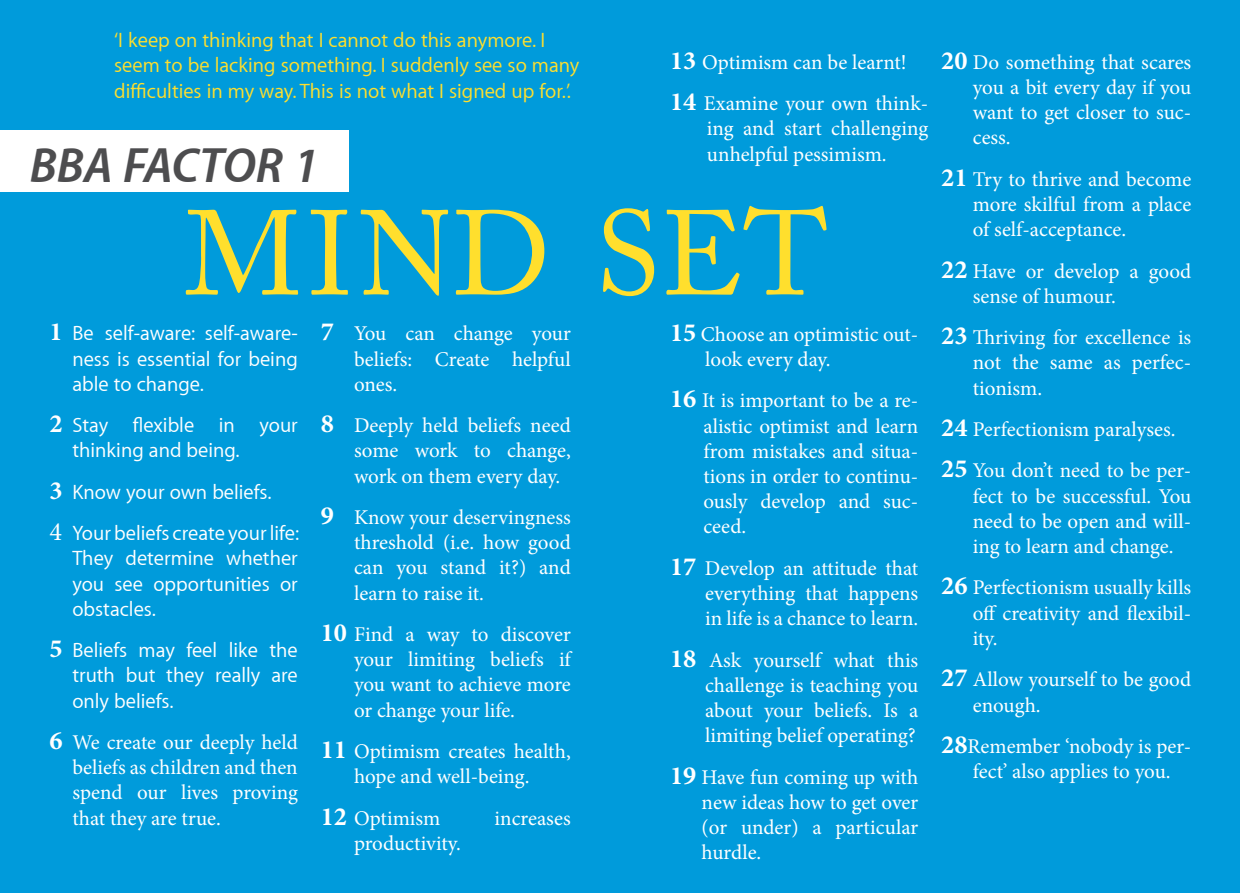
<style>
.page{position:relative;width:1241px;height:893px;background:#fff}
.page>*{position:absolute;margin:0;border:0;box-sizing:border-box;transform-origin:0 0}
.t1{font:119px "Adobe Caslon SCPFL";letter-spacing:.06em;color:#ffdf2d}
.t2{font:italic 700 49px "Myriad Apple";color:#4d4d4f}
.t3{font:21px/25.2px "Minion Pro";color:#fff;text-align:justify}
.t4{font:21px/25.2px "Myriad Apple Text";color:#fff;text-align:justify}
.t5{font:21px/25.2px "Myriad Apple Text";color:#ffdf2d}
.s1{font-weight:700;font-size:26.25px}
.s2{font-family:"Minion Pro";font-weight:700;font-size:26.25px}
.s3{font-family:"Minion Pro";font-size:26.25px}
</style>
<div class="page">
<div style="left:0;top:0;width:1239px;height:893px;background:#009bdb"></div>
<div style="left:0;top:130px;width:348px;height:61px;background:#fff"></div>
<p class="t5" style="left:114px;top:28px;width:467px">‘I keep on thinking that I cannot do this anymore. I seem to be lacking something. I suddenly see so many difficulties in my way. This is not what I signed up for.’.</p>
<h2 class="t2" style="left:30px;top:140px;width:290px">BBA FACTOR 1</h2>
<p class="t3" style="left:670px;top:41px;width:259px;line-height:41.5px"><span class="s1">13</span> Optimism can be learnt!<br><span class="s1">14</span> Examine your own think-</p>
<p class="t3" style="left:706px;top:116px;width:223px">ing and start challenging unhelpful pessimism.</p>
<h1 class="t1" style="left:185px;top:184px;width:642px">MIND SET</h1>
<p class="t4" style="left:72px;top:322px;width:227px;text-indent:-23px"><span class="s2">1</span> Be self-aware: self-aware&shy;ness is essential for being able to change.</p>
<p class="t4" style="left:72px;top:413px;width:227px;text-indent:-23px"><span class="s2">2</span> Stay flexible in your thinking and being.</p>
<p class="t4" style="left:50px;top:472px;width:251px;line-height:41.5px"><span class="s2">3</span> Know your own beliefs.<br><span class="s3">4</span> Your beliefs create your life:</p>
<p class="t4" style="left:72px;top:547px;width:227px">They determine whether you see opportunities or obstacles.</p>
<p class="t4" style="left:72px;top:639px;width:227px;text-indent:-23px"><span class="s2">5</span> Beliefs may feel like the truth but they really are only beliefs.</p>
<p class="t3" style="left:72px;top:730px;width:227px;text-indent:-23px"><span class="s1">6</span> We create our deeply held beliefs as children and then spend our lives proving that they are true.</p>
<p class="t3" style="left:354px;top:321px;width:218px;text-indent:-33px"><span class="s1">7</span> You can change your beliefs: Create helpful ones.</p>
<p class="t3" style="left:354px;top:413px;width:218px;text-indent:-33px"><span class="s1">8</span> Deeply held beliefs need some work to change, work on them every day.</p>
<p class="t3" style="left:354px;top:505px;width:218px;text-indent:-33px"><span class="s1">9</span> Know your deservingness threshold (i.e. how good can you stand it?) and learn to raise it.</p>
<p class="t3" style="left:354px;top:622px;width:218px;text-indent:-33px"><span class="s1">10</span> Find a way to discover your limiting beliefs if you want to achieve more or change your life.</p>
<p class="t3" style="left:321px;top:739px;width:251px;text-align:center"><span class="s1">11</span> Optimism creates health, hope and well-being.</p>
<p class="t3" style="left:321px;top:805px;width:121px"><span class="s1">12</span> Optimism</p>
<p class="t3" style="left:494px;top:805px;width:78px">increases</p>
<p class="t3" style="left:354px;top:831px;width:108px">productivity.</p>
<p class="t3" style="left:705px;top:321px;width:215px;text-indent:-35px"><span class="s1">15</span> Choose an optimistic out&shy;look every day.</p>
<p class="t3" style="left:703px;top:388px;width:216px;text-indent:-33px"><span class="s1">16</span> It is important to be a re&shy;alistic optimist and learn from mistakes and situa&shy;tions in order to continu&shy;ously develop and suc&shy;ceed.</p>
<p class="t3" style="left:705px;top:556px;width:215px;text-indent:-35px"><span class="s1">17</span> Develop an attitude that everything that happens in life is a chance to learn.</p>
<p class="t3" style="left:705px;top:647px;width:215px;text-indent:-35px"><span class="s1">18</span> Ask yourself what this challenge is teaching you about your beliefs. Is a limiting belief operating?</p>
<p class="t3" style="left:701px;top:764px;width:218px;text-indent:-32px"><span class="s1">19</span> Have fun coming up with new ideas how to get over (or under) a particular hurdle.</p>
<p class="t3" style="left:972px;top:49px;width:220px;text-indent:-32px"><span class="s1">20</span> Do something that scares you a bit every day if you want to get closer to suc&shy;cess.</p>
<p class="t3" style="left:972px;top:167px;width:220px;text-indent:-32px"><span class="s1">21</span> Try to thrive and become more skilful from a place of self-acceptance.</p>
<p class="t3" style="left:972px;top:258px;width:220px;text-indent:-32px"><span class="s1">22</span> Have or develop a good sense of humour.</p>
<p class="t3" style="left:972px;top:325px;width:220px;text-indent:-32px"><span class="s1">23</span> Thriving for excellence is not the same as perfec&shy;tionism.</p>
<p class="t3" style="left:941px;top:409px;width:251px;line-height:41.5px"><span class="s1">24</span> Perfectionism paralyses.<br><span class="s1">25</span> You don’t need to be per-</p>
<p class="t3" style="left:972px;top:483px;width:220px">fect to be successful. You need to be open and will&shy;ing to learn and change.</p>
<p class="t3" style="left:972px;top:575px;width:220px;text-indent:-32px"><span class="s1">26</span> Perfectionism usually kills off creativity and flexibil&shy;ity.</p>
<p class="t3" style="left:972px;top:667px;width:220px;text-indent:-32px"><span class="s1">27</span> Allow yourself to be good enough.</p>
<p class="t3" style="left:941px;top:734px;width:251px;text-align:center"><span class="s1">28</span>Remember ‘nobody is per&shy;fect’ also applies to you.</p>
</div>
